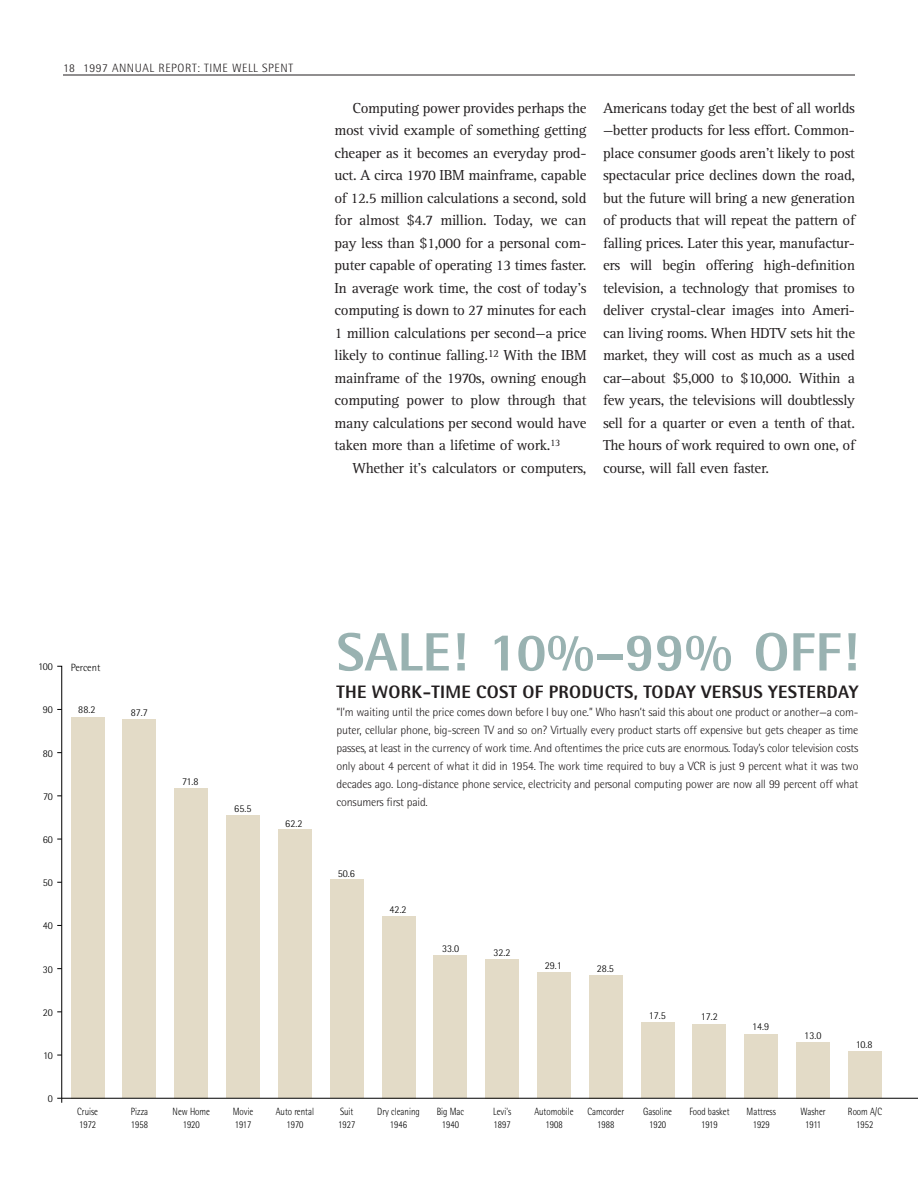
<style>
.page{position:relative;width:918px;height:1188px;background:#fff}
.page>*{position:absolute;margin:0;border:0;box-sizing:border-box;transform-origin:0 0}
.t1{font:800 54px "Rotis Semi Sans";color:#99b2b1}
.t2{font:800 18px "Rotis Semi Sans";letter-spacing:.02em;color:#231f20}
.t3{font:15px/22.5px "Rotis Serif";letter-spacing:-.02em;color:#231f20;text-align:justify}
.t4{font:300 12px/18px "Rotis Semi Sans";letter-spacing:-.015em;color:#231f20;text-align:justify}
.t5{font:300 12px "Rotis Semi Sans";letter-spacing:.045em;color:#231f20}
.t6{font:300 10.5px/12.8px "Rotis Semi Sans";color:#000;text-align:center;scale:.85 1}
.t7{font:300 10.5px "Rotis Semi Sans";color:#000}
</style>
<div class="page">
<svg style="left:57px;top:666px;width:861px;height:437px"></svg>
<hr style="left:63px;top:75px;width:792px;height:1px;background:#231f20">
<p class="t5" style="left:63px;top:63px;width:232px">18 1997 ANNUAL REPORT: TIME WELL SPENT</p>
<p class="t3" style="left:334px;top:97px;width:254px;text-indent:18px">Computing power provides perhaps the most vivid example of something getting cheaper as it becomes an everyday prod&shy;uct. A circa 1970 IBM mainframe, capable of 12.5 million calculations a second, sold for almost $4.7 million. Today, we can pay less than $1,000 for a personal com&shy;puter capable of operating 13 times faster.<br>In average work time, the cost of today’s computing is down to 27 minutes for each 1 million calculations per second—a price likely to continue falling.<sup>12</sup> With the IBM mainframe of the 1970s, owning enough computing power to plow through that many calculations per second would have taken more than a lifetime of work.<sup>13</sup></p>
<p class="t3" style="left:352px;top:457px;width:236px">Whether it’s calculators or computers,</p>
<p class="t3" style="left:603px;top:97px;width:254px">Americans today get the best of all worlds —better products for less effort. Common&shy;place consumer goods aren’t likely to post spectacular price declines down the road, but the future will bring a new generation of products that will repeat the pattern of falling prices. Later this year, manufactur&shy;ers will begin offering high-definition television, a technology that promises to deliver crystal-clear images into Ameri&shy;can living rooms. When HDTV sets hit the market, they will cost as much as a used car—about $5,000 to $10,000. Within a few years, the televisions will doubtlessly sell for a quarter or even a tenth of that.<br>The hours of work required to own one, of course, will fall even faster.</p>
<p class="t7" style="left:38px;top:663px;width:16px">100</p>
<p class="t7" style="left:43px;top:706px;width:12px">90</p>
<p class="t7" style="left:43px;top:749px;width:12px">80</p>
<p class="t7" style="left:43px;top:792px;width:11px">70</p>
<p class="t7" style="left:43px;top:836px;width:12px">60</p>
<p class="t7" style="left:43px;top:879px;width:12px">50</p>
<p class="t7" style="left:43px;top:922px;width:12px">40</p>
<p class="t7" style="left:43px;top:965px;width:12px">30</p>
<p class="t7" style="left:43px;top:1008px;width:12px">20</p>
<p class="t7" style="left:43px;top:1052px;width:11px">10</p>
<p class="t7" style="left:48px;top:1095px;width:7px">0</p>
<p class="t7" style="left:71px;top:663px;width:31px">Percent</p>
<p class="t7" style="left:78px;top:706px;width:19px">88.2</p>
<p class="t7" style="left:131px;top:708px;width:19px">87.7</p>
<p class="t6" style="left:77px;top:1106px;width:26px;text-align:left">Cruise<br>1972</p>
<p class="t6" style="left:131px;top:1106px;width:22px;text-align:left">Pizza<br>1958</p>
<p class="t7" style="left:182px;top:777px;width:18px">71.8</p>
<p class="t6" style="left:173px;top:1106px;width:46px">New Home<br>1920</p>
<p class="t7" style="left:234px;top:804px;width:19px">65.5</p>
<p class="t7" style="left:285px;top:819px;width:19px">62.2</p>
<h1 class="t1" style="left:336px;top:632px;width:524px">SALE! 10%–99% OFF!</h1>
<p class="t2" style="left:336px;top:685px;width:524px">THE WORK-TIME COST OF PRODUCTS, TODAY VERSUS YESTERDAY</p>
<p class="t4" style="left:336px;top:704px;width:524px">“I’m waiting until the price comes down before I buy one.” Who hasn’t said this about one product or another—a com&shy;puter, cellular phone, big-screen TV and so on? Virtually every product starts off expensive but gets cheaper as time passes, at least in the currency of work time. And oftentimes the price cuts are enormous. Today’s color television costs only about 4 percent of what it did in 1954. The work time required to buy a VCR is just 9 percent what it was two decades ago. Long-distance phone service, electricity and personal computing power are now all 99 percent off what consumers first paid.</p>
<p class="t7" style="left:338px;top:869px;width:19px">50.6</p>
<p class="t7" style="left:390px;top:905px;width:19px">42.2</p>
<p class="t7" style="left:442px;top:945px;width:19px">33.0</p>
<p class="t7" style="left:493px;top:949px;width:19px">32.2</p>
<p class="t7" style="left:545px;top:961px;width:19px">29.1</p>
<p class="t7" style="left:597px;top:964px;width:19px">28.5</p>
<p class="t7" style="left:649px;top:1012px;width:19px">17.5</p>
<p class="t7" style="left:701px;top:1013px;width:19px">17.2</p>
<p class="t7" style="left:752px;top:1023px;width:19px">14.9</p>
<p class="t7" style="left:804px;top:1032px;width:19px">13.0</p>
<p class="t7" style="left:856px;top:1041px;width:18px">10.8</p>
<p class="t6" style="left:233px;top:1106px;width:26px;text-align:left">Movie<br>1917</p>
<p class="t6" style="left:276px;top:1106px;width:47px">Auto rental<br>1970</p>
<p class="t6" style="left:338px;top:1106px;width:22px;text-align:left">Suit<br>1927</p>
<p class="t6" style="left:377px;top:1106px;width:52px">Dry cleaning<br>1946</p>
<p class="t6" style="left:437px;top:1106px;width:34px">Big Mac<br>1940</p>
<p class="t6" style="left:493px;top:1106px;width:23px;text-align:left">Levi's<br>1897</p>
<p class="t6" style="left:534px;top:1106px;width:48px">Automobile<br>1908</p>
<p class="t6" style="left:587px;top:1106px;width:45px">Camcorder<br>1988</p>
<p class="t6" style="left:643px;top:1106px;width:36px">Gasoline<br>1920</p>
<p class="t6" style="left:689px;top:1106px;width:49px">Food basket<br>1919</p>
<p class="t6" style="left:747px;top:1106px;width:36px">Mattress<br>1929</p>
<p class="t6" style="left:801px;top:1106px;width:31px">Washer<br>1911</p>
<p class="t6" style="left:848px;top:1106px;width:42px">Room A/C<br>1952</p>
</div>
